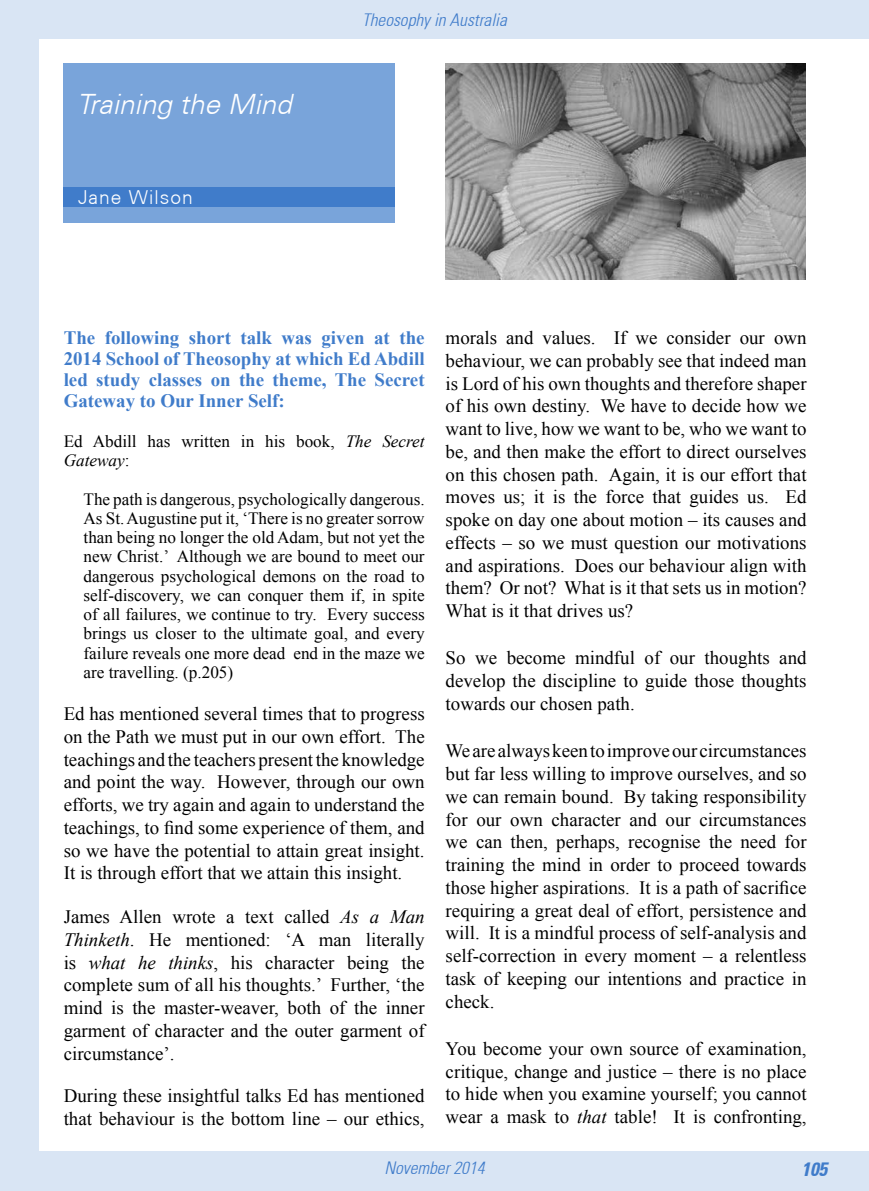
<style>
.page{position:relative;width:869px;height:1191px;background:#fff}
.page>*{position:absolute;margin:0;border:0;box-sizing:border-box;transform-origin:0 0}
.t1{font:italic 300 28px "Univers CE";color:#fff}
.t2{font:300 19.25px "Univers CE";letter-spacing:.05em;color:#fff}
.t3{font:italic 700 condensed 19.25px "Univers 67";color:#407cca}
.t4{font:18.9px/22.8px "Times New Roman";color:#000;text-align:justify}
.t5{font:700 18.9px/21px "Times New Roman";color:#407cca;text-align:justify}
.t6{font:italic 300 condensed 17.5px "Univers 47";color:#407cca}
.t7{font:17.15px/19.2px "Times New Roman";color:#000}
.s1{font-style:italic}
</style>
<div class="page">
<div style="left:0;top:0;width:40px;height:1191px;background:#d9e5f4"></div>
<div style="left:0;top:0;width:868px;height:40px;background:#d9e5f4"></div>
<div style="left:0;top:1151px;width:868px;height:40px;background:#d9e5f4"></div>
<div style="left:63px;top:63px;width:331px;height:159px;background:#79a4da"></div>
<div style="left:63px;top:187px;width:331px;height:20px;background:#407cca"></div>
<img style="left:445px;top:63px;width:360px;height:216px">
<h1 class="t1" style="left:77px;top:88px;width:216px">Training the Mind</h1>
<p class="t2" style="left:78px;top:186px;width:116px">Jane Wilson</p>
<p class="t6" style="left:362px;top:9px;width:146px">Theosophy in Australia</p>
<p class="t5" style="left:64px;top:326px;width:362px">The following short talk was given at the 2014 School of Theosophy at which Ed Abdill led study classes on the theme, The Secret Gateway to Our Inner Self:</p>
<p class="t7" style="left:64px;top:431px;width:362px">Ed Abdill has written in his book, <span class="s1">The Secret<br>Gateway</span>:</p>
<p class="t7" style="left:83px;top:489px;width:342px;text-align:justify">The path is dangerous, psychologically dangerous.<br>As St. Augustine put it, ‘There is no greater sorrow than being no longer the old Adam, but not yet the new Christ.’ Although we are bound to meet our dangerous psychological demons on the road to self-discovery, we can conquer them if, in spite of all failures, we continue to try. Every success brings us closer to the ultimate goal, and every failure reveals one more dead end in the maze we are travelling. (p.205)</p>
<p class="t4" style="left:64px;top:702px;width:362px">Ed has mentioned several times that to progress on the Path we must put in our own effort. The teachings and the teachers present the knowledge and point the way. However, through our own efforts, we try again and again to understand the teachings, to find some experience of them, and so we have the potential to attain great insight.<br>It is through effort that we attain this insight.</p>
<p class="t4" style="left:64px;top:905px;width:362px">James Allen wrote a text called <span class="s1">As a Man Thinketh</span>. He mentioned: ‘A man literally is <span class="s1">what he thinks</span>, his character being the complete sum of all his thoughts.’ Further, ‘the mind is the master-weaver, both of the inner garment of character and the outer garment of circumstance’.</p>
<p class="t4" style="left:64px;top:1083px;width:362px">During these insightful talks Ed has mentioned that behaviour is the bottom line – our ethics,</p>
<p class="t4" style="left:445px;top:326px;width:362px">morals and values. If we consider our own behaviour, we can probably see that indeed man is Lord of his own thoughts and therefore shaper of his own destiny. We have to decide how we want to live, how we want to be, who we want to be, and then make the effort to direct ourselves on this chosen path. Again, it is our effort that moves us; it is the force that guides us. Ed spoke on day one about motion – its causes and effects – so we must question our motivations and aspirations. Does our behaviour align with them? Or not? What is it that sets us in motion?<br>What is it that drives us?</p>
<p class="t4" style="left:445px;top:646px;width:362px">So we become mindful of our thoughts and develop the discipline to guide those thoughts towards our chosen path.</p>
<p class="t4" style="left:445px;top:739px;width:362px">We are always keen to improve our circumstances but far less willing to improve ourselves, and so we can remain bound. By taking responsibility for our own character and our circumstances we can then, perhaps, recognise the need for training the mind in order to proceed towards those higher aspirations. It is a path of sacrifice requiring a great deal of effort, persistence and will. It is a mindful process of self-analysis and self-correction in every moment – a relentless task of keeping our intentions and practice in check.</p>
<p class="t4" style="left:445px;top:1037px;width:362px">You become your own source of examination, critique, change and justice – there is no place to hide when you examine yourself; you cannot wear a mask to <span class="s1">that</span> table! It is confronting,</p>
<p class="t6" style="left:384px;top:1157px;width:102px">November 2014</p>
<p class="t3" style="left:801px;top:1157px;width:27px">105</p>
</div>
